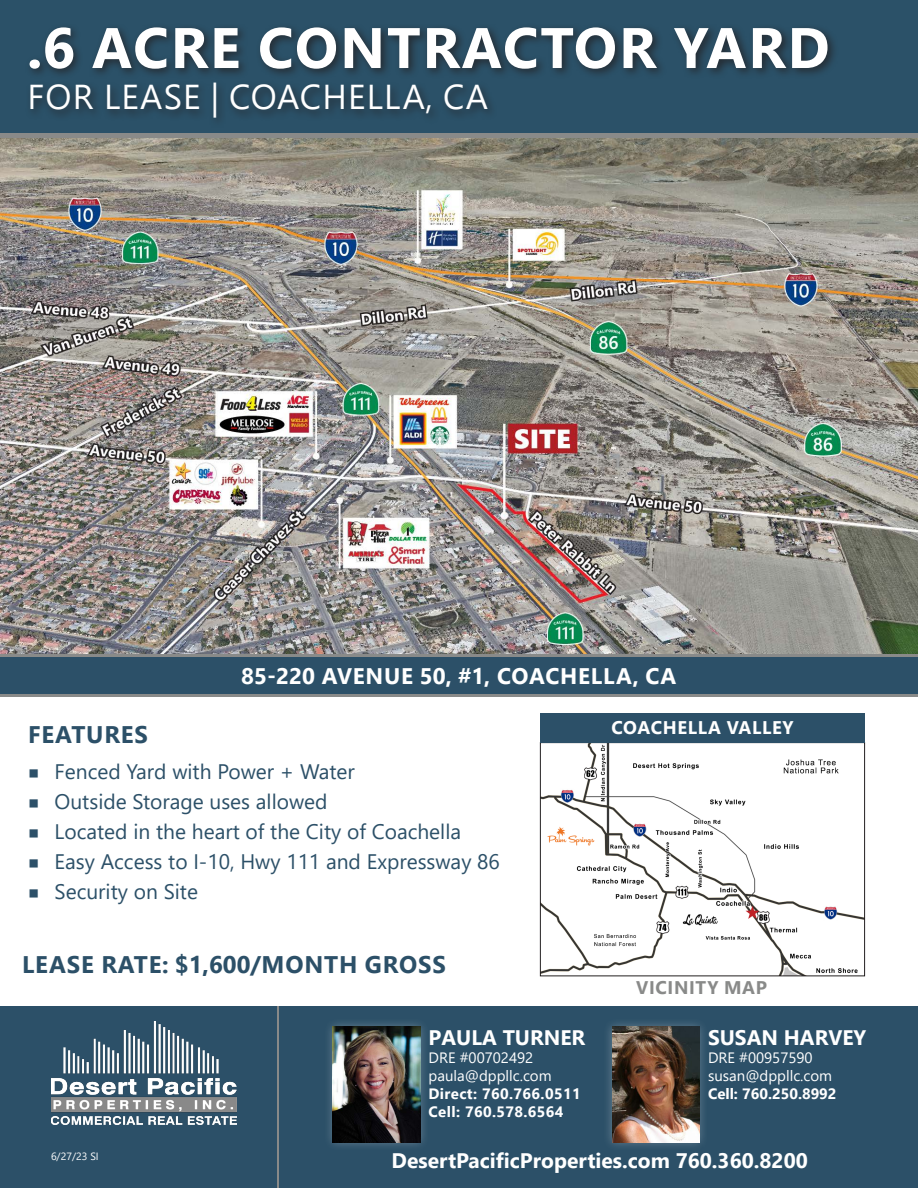
<style>
.page{position:relative;width:918px;height:1188px;background:#fff}
.page>*{position:absolute;margin:0;border:0;box-sizing:border-box;transform-origin:0 0}
.t1{font:700 57px "Segoe UI";letter-spacing:.035em;color:#fff}
.t2{font:34.5px "Segoe UI";letter-spacing:.035em;color:#fff}
.t3{font:700 24px "Segoe UI";letter-spacing:.035em;color:#2c5068}
.t4{font:700 22.5px "Segoe UI";letter-spacing:.035em;color:#fff}
.t5{font:21px "Segoe UI";color:#2c5068}
.t6{font:700 21px "Segoe UI";color:#fff}
.t7{font:700 18.3px "Segoe UI";letter-spacing:.035em;color:#fff}
.t8{font:700 18.3px "Segoe UI";letter-spacing:.035em;color:#898a89}
.t9{font:15px "Segoe UI";color:#fff}
.t10{font:700 15px "Segoe UI";letter-spacing:.025em;color:#fff}
.t11{font:700 15px "Segoe UI";color:#fff}
.t12{font:10.5px "Segoe UI";color:#fff}
.s1{font-family:"Montserrat"}
</style>
<div class="page">
<img style="left:0;top:138px;width:918px;height:516px">
<div style="left:0;top:1006px;width:918px;height:182px;background:#2c5068"></div>
<div style="left:323px;top:1017px;width:107px;height:135px;background:#fff;opacity:.28"></div>
<img style="left:333px;top:1027px;width:87px;height:115px">
<img style="left:51px;top:1022px;width:186px;height:103px">
<img style="left:542px;top:744px;width:321px;height:230px">
<div style="left:540px;top:742px;width:325px;height:234px;border:1px solid #231f20"></div>
<div style="left:540px;top:713px;width:325px;height:30px;background:#2c5068"></div>
<div style="left:0;top:657px;width:918px;height:38px;background:#2c5068"></div>
<div style="left:0;top:0;width:918px;height:138px;background:#2b5168"></div>
<div style="left:25px;top:22px;width:814px;height:107px;background:#231f20;opacity:.75"></div>
<hr style="left:278px;top:1006px;width:1px;height:182px;background:#898a89">
<hr style="left:1px;top:654px;width:917px;height:3px;background:#898a89">
<hr style="left:0;top:694px;width:918px;height:3px;background:#898a89">
<hr style="left:0;top:134px;width:918px;height:4px;background:#898a89">
<div style="left:602px;top:1017px;width:107px;height:135px;background:#fff;opacity:.28"></div>
<img style="left:612px;top:1027px;width:88px;height:115px">
<p class="t1" style="left:27px;top:-6px;width:804px">.6 ACRE CONTRACTOR YARD</p>
<p class="t2" style="left:28px;top:65px;width:462px">FOR LEASE | COACHELLA, CA</p>
<p class="t4" style="left:241px;top:655px;width:436px">85-220 AVENUE 50, #1, COACHELLA, CA</p>
<p class="t3" style="left:28px;top:712px;width:121px">FEATURES</p>
<p class="t5" style="left:28px;top:752px;width:329px"><span class="s1">■</span> Fenced Yard with Power + Water</p>
<p class="t5" style="left:28px;top:782px;width:302px"><span class="s1">■</span> Outside Storage uses allowed</p>
<p class="t5" style="left:28px;top:812px;width:435px"><span class="s1">■</span> Located in the heart of the City of Coachella</p>
<p class="t5" style="left:28px;top:842px;width:474px"><span class="s1">■</span> Easy Access to I-10, Hwy 111 and Expressway 86</p>
<p class="t5" style="left:28px;top:872px;width:172px"><span class="s1">■</span> Security on Site</p>
<p class="t3" style="left:22px;top:942px;width:425px">LEASE RATE: $1,600/MONTH GROSS</p>
<p class="t6" style="left:429px;top:1018px;width:158px">PAULA TURNER</p>
<p class="t9" style="left:429px;top:1043px;width:106px">DRE #00702492</p>
<p class="t9" style="left:429px;top:1061px;width:125px">paula@dppllc.com</p>
<p class="t10" style="left:429px;top:1079px;width:154px">Direct: 760.766.0511</p>
<p class="t10" style="left:429px;top:1097px;width:136px">Cell: 760.578.6564</p>
<p class="t7" style="left:611px;top:710px;width:184px">COACHELLA VALLEY</p>
<p class="t8" style="left:636px;top:970px;width:132px">VICINITY MAP</p>
<p class="t6" style="left:708px;top:1018px;width:160px">SUSAN HARVEY</p>
<p class="t9" style="left:708px;top:1043px;width:106px">DRE #00957590</p>
<p class="t9" style="left:708px;top:1061px;width:126px">susan@dppllc.com</p>
<p class="t11" style="left:708px;top:1079px;width:130px">Cell: 760.250.8992</p>
<p class="t12" style="left:51px;top:1146px;width:49px">6/27/23 SI</p>
<p class="t6" style="left:392px;top:1141px;width:418px">DesertPacificProperties.com 760.360.8200</p>
</div>
